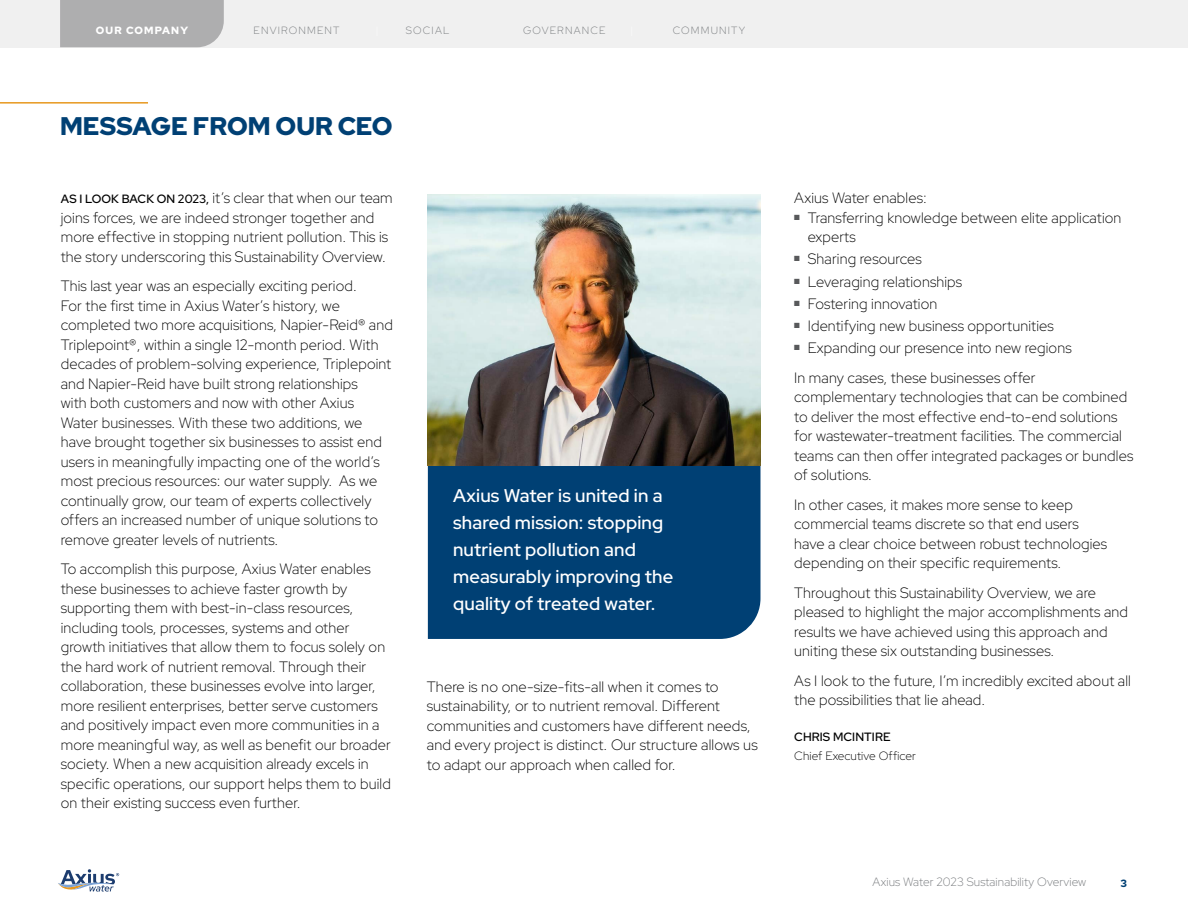
<style>
.page{position:relative;width:1188px;height:918px;background:#fff}
.page>*{position:absolute;margin:0;border:0;box-sizing:border-box;transform-origin:0 0}
.Major_Head{font:900 25.5px "Red Hat Display";color:#004074}
.t1{font:600 18.3px/27px "Red Hat Display";letter-spacing:.01em;color:#fff}
.Body{font:300 15px/19.5px "Red Hat Display";letter-spacing:.01em;color:#000}
.Body-2{font:300 12px "Red Hat Display";letter-spacing:.01em;color:#76797c}
.Body-3{font:300 12px/19.5px "Red Hat Display";letter-spacing:.01em;color:#000}
.Section_text{font:300 10.5px "Red Hat Display";letter-spacing:.11em;color:#76797c}
.Section_text-2{font:900 10.5px "Red Hat Display";letter-spacing:.11em;color:#fff}
.Body-4{font:900 10.5px "Red Hat Display";color:#004074}
.s1{font-weight:600;font-size:12px}
.s2{font-weight:600}
</style>
<div class="page">
<svg style="left:58px;top:869px;width:61px;height:23px"></svg>
<div style="left:0;top:0;width:1188px;height:47px;background:#f0f0f0"></div>
<hr style="left:0;top:102px;width:148px;height:2px;background:#e7981f">
<div style="left:428px;top:465px;width:332px;height:174px;background:#004074"></div>
<img style="left:428px;top:195px;width:332px;height:270px">
<div style="left:60px;top:0;width:164px;height:47px;background:#aeaeaf"></div>
<p class="Section_text-2" style="left:96px;top:24px;width:94px">OUR COMPANY</p>
<p class="Section_text" style="left:254px;top:24px;width:87px">ENVIRONMENT</p>
<p class="Section_text" style="left:406px;top:24px;width:45px">SOCIAL</p>
<p class="Section_text" style="left:523px;top:24px;width:84px">GOVERNANCE</p>
<p class="Section_text" style="left:673px;top:24px;width:74px">COMMUNITY</p>
<p class="Major_Head" style="left:60px;top:109px;width:334px">MESSAGE FROM OUR CEO</p>
<p class="Body" style="left:61px;top:188px;width:333px"><span class="s1">AS I LOOK BACK ON 2023,</span> it’s clear that when our team joins forces, we are indeed stronger together and more effective in stopping nutrient pollution. This is the story underscoring this Sustainability Overview.</p>
<p class="Body" style="left:61px;top:276px;width:334px">This last year was an especially exciting period.<br>For the first time in Axius Water’s history, we completed two more acquisitions, Napier-Reid® and Triplepoint®, within a single 12-month period. With decades of problem-solving experience, Triplepoint and Napier-Reid have built strong relationships<br>with both customers and now with other Axius Water businesses. With these two additions, we have brought together six businesses to assist end users in meaningfully impacting one of the world’s most precious resources: our water supply. As we continually grow, our team of experts collectively offers an increased number of unique solutions to remove greater levels of nutrients.</p>
<p class="Body" style="left:61px;top:559px;width:332px">To accomplish this purpose, Axius Water enables these businesses to achieve faster growth by supporting them with best-in-class resources, including tools, processes, systems and other growth initiatives that allow them to focus solely on the hard work of nutrient removal. Through their collaboration, these businesses evolve into larger, more resilient enterprises, better serve customers and positively impact even more communities in a more meaningful way, as well as benefit our broader society. When a new acquisition already excels in specific operations, our support helps them to build on their existing success even further.</p>
<p class="t1" style="left:453px;top:482px;width:222px">Axius Water is united in a shared mission: stopping nutrient pollution and measurably improving the quality of treated water.</p>
<p class="Body" style="left:427px;top:676px;width:332px">There is no one-size-fits-all when it comes to sustainability, or to nutrient removal. Different communities and customers have different needs, and every project is distinct. Our structure allows us to adapt our approach when called for.</p>
<p class="Body" style="left:794px;top:188px;width:134px">Axius Water enables:</p>
<p class="Body" style="left:808px;top:207px;width:315px;text-indent:-14px"><sup>■</sup> Transferring knowledge between elite application experts</p>
<p class="Body" style="left:794px;top:249px;width:129px"><sup>■</sup> Sharing resources</p>
<p class="Body" style="left:794px;top:271px;width:169px"><sup>■</sup> Leveraging relationships</p>
<p class="Body" style="left:794px;top:293px;width:145px"><sup>■</sup> Fostering innovation</p>
<p class="Body" style="left:794px;top:316px;width:261px"><sup>■</sup> Identifying new business opportunities</p>
<p class="Body" style="left:794px;top:338px;width:279px"><sup>■</sup> Expanding our presence into new regions</p>
<p class="Body" style="left:794px;top:367px;width:341px">In many cases, these businesses offer complementary technologies that can be combined to deliver the most effective end-to-end solutions for wastewater-treatment facilities. The commercial teams can then offer integrated packages or bundles of solutions.</p>
<p class="Body" style="left:794px;top:494px;width:315px">In other cases, it makes more sense to keep commercial teams discrete so that end users have a clear choice between robust technologies depending on their specific requirements.</p>
<p class="Body" style="left:794px;top:582px;width:335px">Throughout this Sustainability Overview, we are pleased to highlight the major accomplishments and results we have achieved using this approach and uniting these six outstanding businesses.</p>
<p class="Body" style="left:794px;top:670px;width:338px">As I look to the future, I’m incredibly excited about all the possibilities that lie ahead.</p>
<p class="Body-3" style="left:794px;top:726px;width:123px"><span class="s2">CHRIS MCINTIRE<br></span>Chief Executive Officer</p>
<p class="Body-2" style="left:873px;top:874px;width:215px">Axius Water 2023 Sustainability Overview</p>
<p class="Body-4" style="left:1121px;top:876px;width:8px">3</p>
</div>
